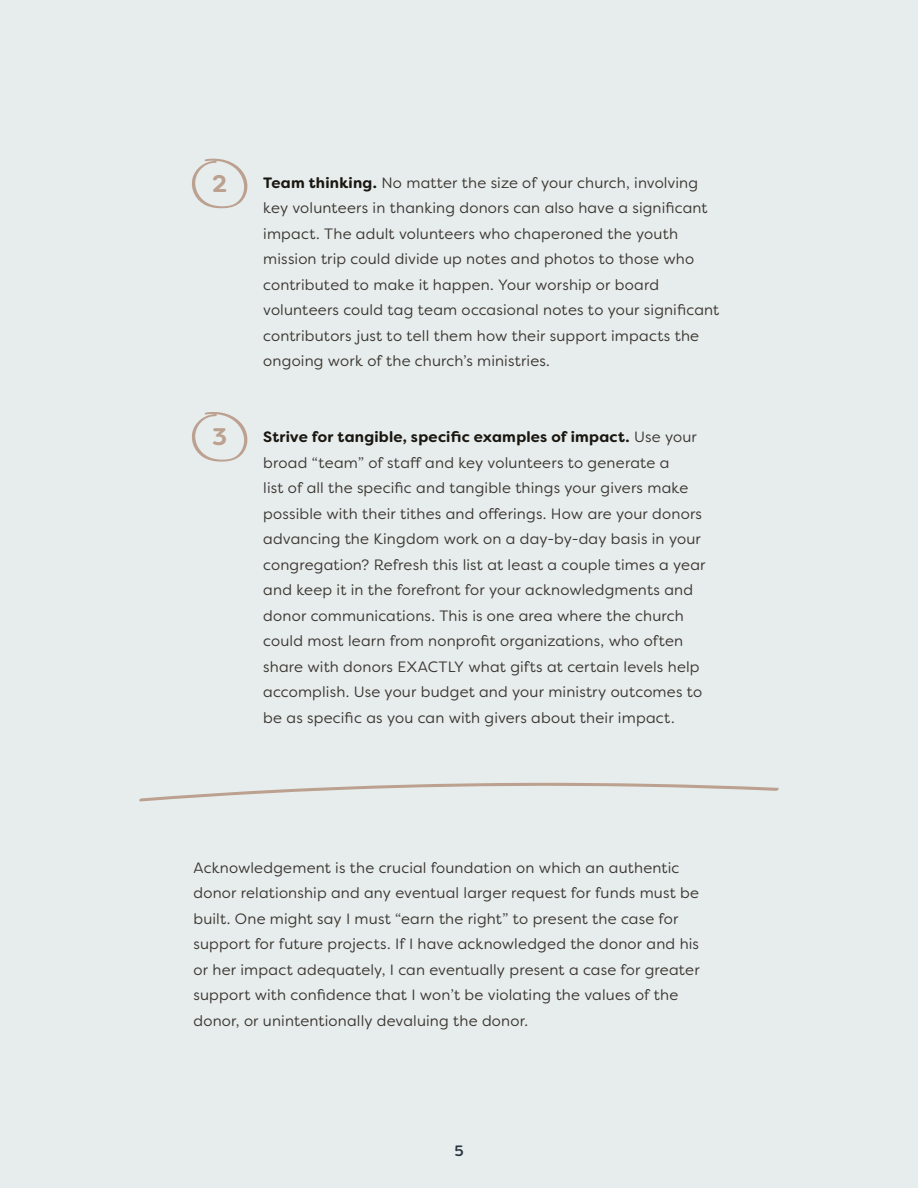
<style>
.page{position:relative;width:918px;height:1188px;background:#e7eded}
.page>*{position:absolute;margin:0;border:0;box-sizing:border-box;transform-origin:0 0}
.t1{font:700 24px "Filson Soft";color:#bca190}
.t2{font:15px/25.5px "Filson Soft";letter-spacing:.01em;color:#3b3732}
.t3{font:500 15px "Filson Soft";color:#293541}
.s1{font-weight:700;color:#1a1711}
</style>
<div class="page">
<svg style="left:191px;top:158px;width:57px;height:51px"></svg>
<svg style="left:192px;top:412px;width:56px;height:50px"></svg>
<svg style="left:139px;top:783px;width:640px;height:19px"></svg>
<h1 class="t1" style="left:212px;top:168px;width:17px">2</h1>
<h1 class="t1" style="left:212px;top:422px;width:16px">3</h1>
<p class="t2" style="left:263px;top:170px;width:457px"><span class="s1">Team thinking.</span> No matter the size of your church, involving key volunteers in thanking donors can also have a significant impact. The adult volunteers who chaperoned the youth mission trip could divide up notes and photos to those who contributed to make it happen. Your worship or board volunteers could tag team occasional notes to your significant contributors just to tell them how their support impacts the ongoing work of the church’s ministries.</p>
<p class="t2" style="left:263px;top:424px;width:444px"><span class="s1">Strive for tangible, specific examples of impact.</span> Use your broad “team” of staff and key volunteers to generate a<br>list of all the specific and tangible things your givers make possible with their tithes and offerings. How are your donors advancing the Kingdom work on a day-by-day basis in your congregation? Refresh this list at least a couple times a year and keep it in the forefront for your acknowledgments and donor communications. This is one area where the church could most learn from nonprofit organizations, who often share with donors EXACTLY what gifts at certain levels help accomplish. Use your budget and your ministry outcomes to be as specific as you can with givers about their impact.</p>
<p class="t2" style="left:194px;top:854px;width:508px">Acknowledgement is the crucial foundation on which an authentic donor relationship and any eventual larger request for funds must be built. One might say I must “earn the right” to present the case for support for future projects. If I have acknowledged the donor and his or her impact adequately, I can eventually present a case for greater support with confidence that I won’t be violating the values of the donor, or unintentionally devaluing the donor.</p>
<p class="t3" style="left:454px;top:1141px;width:11px">5</p>
</div>
